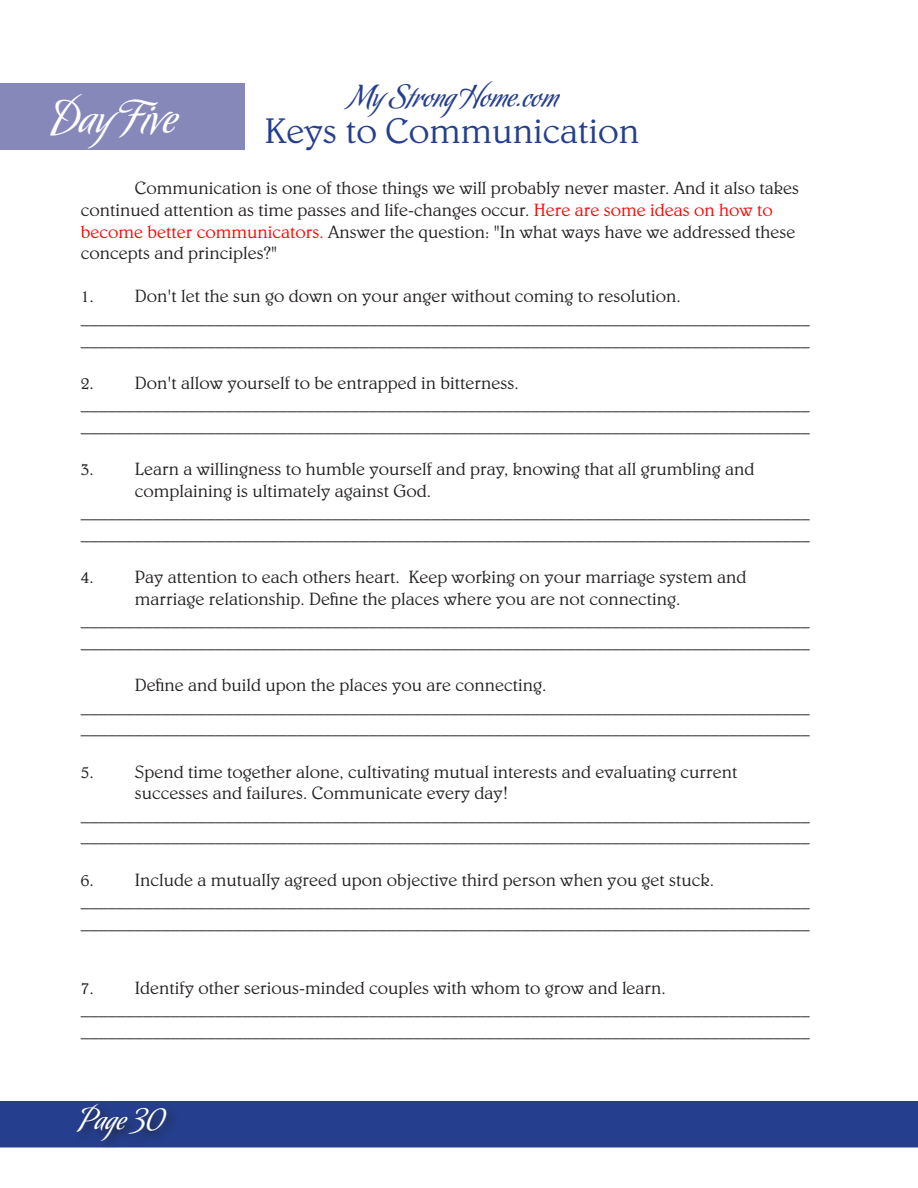
<style>
.page{position:relative;width:918px;height:1188px;background:#fff}
.page>*{position:absolute;margin:0;border:0;box-sizing:border-box;transform-origin:0 0}
.t1{font:45px "Koziupack";color:#fff}
.t2{font:300 36px "Belwe";color:#253f8e}
.t3{font:30px "Koziupack";color:#253f8e}
.t4{font:30px "Koziupack";color:#fff}
.t5{font:300 18px/21.6px "Belwe";color:#231f20}
.s1{color:#f00}
</style>
<div class="page">
<div style="left:0;top:1101px;width:918px;height:47px;background:#253f8e;border:2px solid #253f8e"></div>
<div style="left:74px;top:1101px;width:104px;height:52px;background:#231f20;opacity:.75"></div>
<div style="left:0;top:83px;width:244px;height:67px;background:#8688ba"></div>
<p class="t1" style="left:52px;top:90px;width:126px">Day Five</p>
<h3 class="t3" style="left:350px;top:79px;width:210px">My Strong Home.com</h3>
<p class="t2" style="left:264px;top:110px;width:377px">Keys to Communication</p>
<p class="t5" style="left:81px;top:178px;width:720px;text-indent:54px">Communication is one of those things we will probably never master. And it also takes continued attention as time passes and life-changes occur. <span class="s1">Here are some ideas on how to become better communicators.</span> Answer the question: "In what ways have we addressed these concepts and principles?"</p>
<p class="t5" style="left:81px;top:286px;width:602px">1. Don't let the sun go down on your anger without coming to resolution.</p>
<p class="t5" style="left:81px;top:307px;width:730px">_________________________________________________________________________________</p>
<p class="t5" style="left:81px;top:329px;width:730px">_________________________________________________________________________________</p>
<p class="t5" style="left:81px;top:372px;width:439px">2. Don't allow yourself to be entrapped in bitterness.</p>
<p class="t5" style="left:81px;top:394px;width:730px">_________________________________________________________________________________</p>
<p class="t5" style="left:81px;top:415px;width:730px">_________________________________________________________________________________</p>
<p class="t5" style="left:81px;top:458px;width:675px">3. Learn a willingness to humble yourself and pray, knowing that all grumbling and</p>
<p class="t5" style="left:135px;top:480px;width:298px">complaining is ultimately against God.</p>
<p class="t5" style="left:81px;top:502px;width:730px">_________________________________________________________________________________</p>
<p class="t5" style="left:81px;top:523px;width:730px">_________________________________________________________________________________</p>
<p class="t5" style="left:135px;top:566px;width:613px;text-indent:-54px">4. Pay attention to each others heart. Keep working on your marriage system and marriage relationship. Define the places where you are not connecting.</p>
<p class="t5" style="left:81px;top:610px;width:730px">_________________________________________________________________________________</p>
<p class="t5" style="left:81px;top:631px;width:730px">_________________________________________________________________________________</p>
<p class="t5" style="left:135px;top:674px;width:413px">Define and build upon the places you are connecting.</p>
<p class="t5" style="left:81px;top:696px;width:730px">_________________________________________________________________________________</p>
<p class="t5" style="left:81px;top:718px;width:730px">_________________________________________________________________________________</p>
<p class="t5" style="left:135px;top:761px;width:604px;text-indent:-54px">5. Spend time together alone, cultivating mutual interests and evaluating current successes and failures. Communicate every day!</p>
<p class="t5" style="left:81px;top:804px;width:730px">_________________________________________________________________________________</p>
<p class="t5" style="left:81px;top:826px;width:730px">_________________________________________________________________________________</p>
<p class="t5" style="left:81px;top:869px;width:635px">6. Include a mutually agreed upon objective third person when you get stuck.</p>
<p class="t5" style="left:81px;top:890px;width:730px">_________________________________________________________________________________</p>
<p class="t5" style="left:81px;top:912px;width:730px">_________________________________________________________________________________</p>
<p class="t5" style="left:81px;top:977px;width:587px">7. Identify other serious-minded couples with whom to grow and learn.</p>
<p class="t5" style="left:81px;top:998px;width:730px">_________________________________________________________________________________</p>
<p class="t5" style="left:81px;top:1020px;width:730px">_________________________________________________________________________________</p>
<p class="t4" style="left:80px;top:1102px;width:85px">Page 30</p>
</div>
